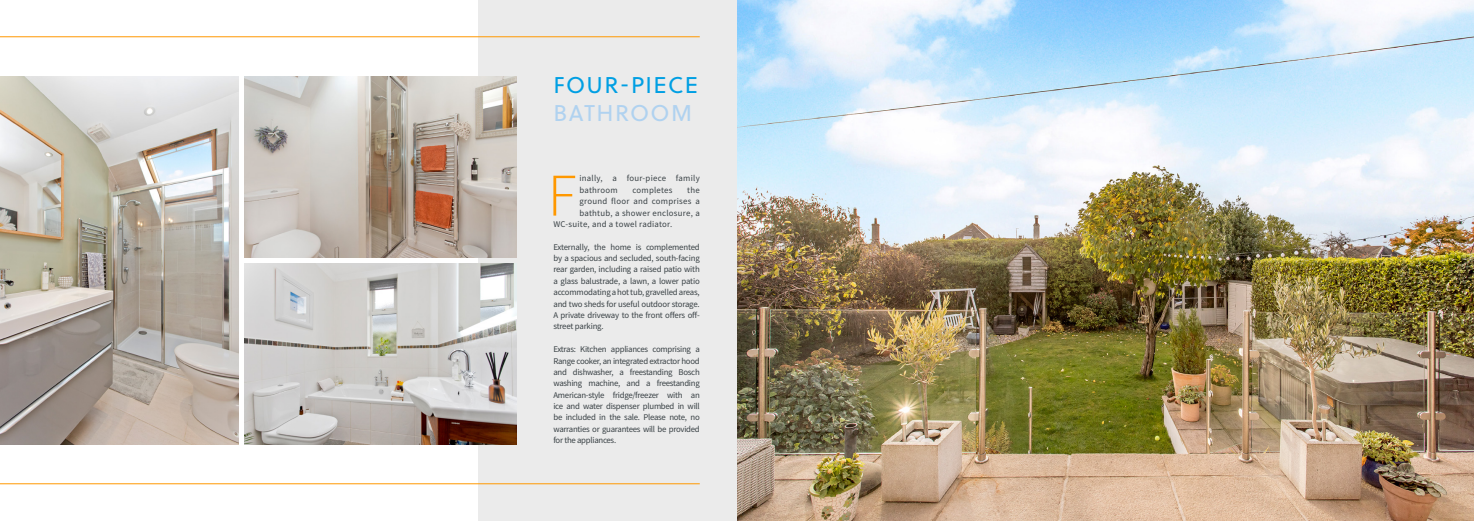
<style>
.page{position:relative;width:1474px;height:521px;background:#fff}
.page>*{position:absolute;margin:0;border:0;box-sizing:border-box;transform-origin:0 0}
.t1{font:300 60.55px "Source Sans Pro";color:#ff9800}
.t2{font:22.75px/27.3px "Soleil";letter-spacing:.06em;color:#009fe3}
.t3{font:8.75px/11.4px "Source Sans Pro";letter-spacing:.015em;color:#384044;text-align:justify}
.s1{color:#b0d2f0}
</style>
<div class="page">
<div style="left:479px;top:0;width:258px;height:521px;background:#ebebeb"></div>
<img style="left:737px;top:0;width:736px;height:521px">
<img style="left:0;top:76px;width:238px;height:369px">
<img style="left:244px;top:76px;width:272px;height:182px">
<img style="left:244px;top:263px;width:272px;height:182px">
<hr style="left:0;top:483px;width:699px;height:1px;background:#ff9800">
<hr style="left:0;top:36px;width:699px;height:1px;background:#ff9800">
<p class="t2" style="left:553px;top:71px;width:146px">FOUR-PIECE<br><span class="s1">BATHROOM</span></p>
<p class="t1" style="left:547px;top:158px;width:30px">F</p>
<p class="t3" style="left:579px;top:173px;width:122px">inally, a four-piece family bathroom</p>
<p class="t3" style="left:632px;top:184px;width:42px">completes</p>
<p class="t3" style="left:687px;top:184px;width:14px">the</p>
<p class="t3" style="left:579px;top:196px;width:122px">ground floor and comprises a</p>
<p class="t3" style="left:579px;top:207px;width:122px">bathtub, a shower enclosure, a</p>
<p class="t3" style="left:553px;top:218px;width:120px">WC-suite, and a towel radiator.</p>
<p class="t3" style="left:553px;top:241px;width:148px">Externally, the home is complemented by a spacious and secluded, south-facing rear garden, including a raised patio with a glass balustrade, a lawn, a lower patio accommodating a hot tub, gravelled areas, and two sheds for useful outdoor storage.<br>A private driveway to the front offers off&shy;street parking.</p>
<p class="t3" style="left:553px;top:343px;width:148px">Extras: Kitchen appliances comprising a Range cooker, an integrated extractor hood and dishwasher, a freestanding Bosch washing machine, and a freestanding American-style fridge/freezer with an ice and water dispenser plumbed in will be included in the sale. Please note, no warranties or guarantees will be provided for the appliances.</p>
</div>
